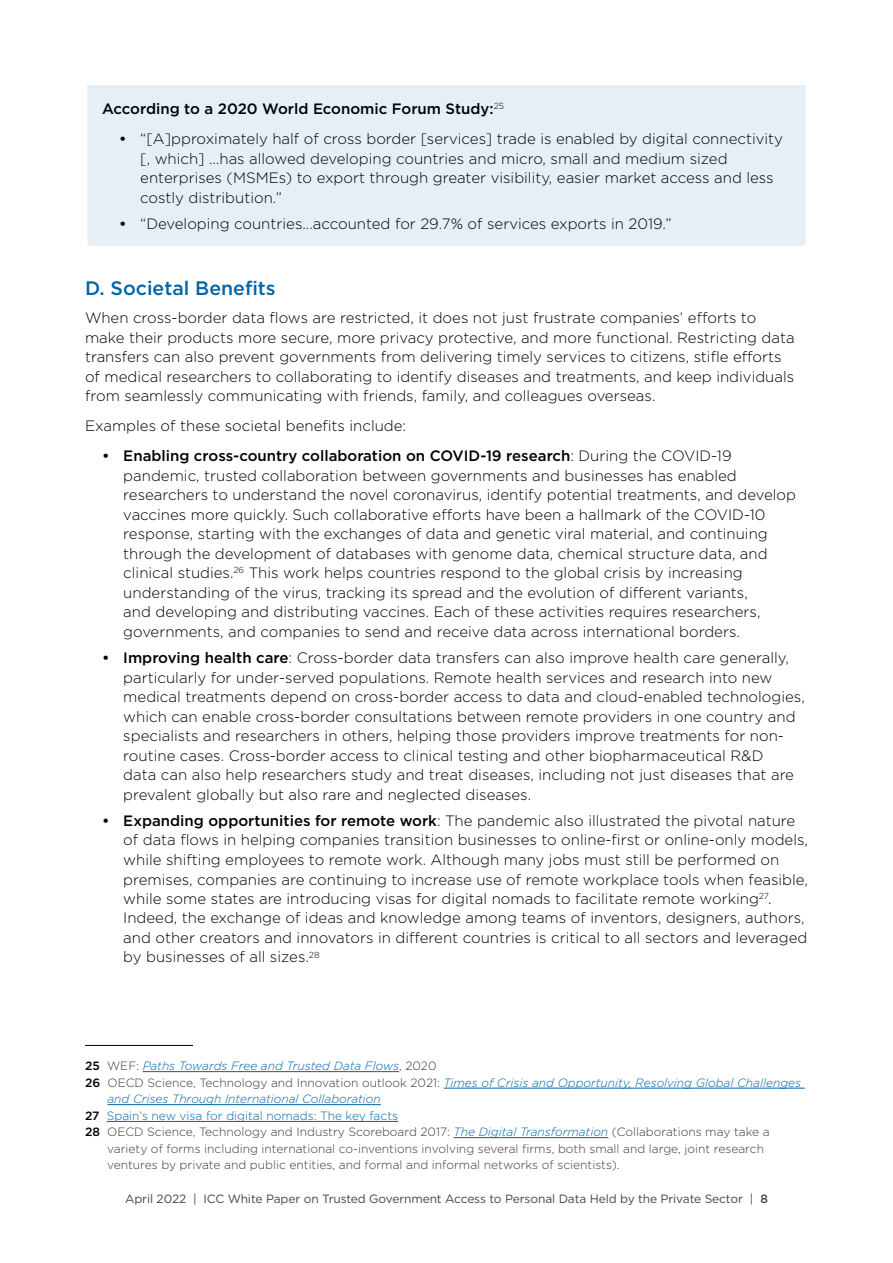
<style>
.page{position:relative;width:893px;height:1263px;background:#fff}
.page>*{position:absolute;margin:0;border:0;box-sizing:border-box;transform-origin:0 0}
.t1{font:500 19.5px "Gotham";color:#0064a8}
.t2{font:300 15px/19.5px "Gotham";color:#000}
.t3{font:500 15px "Gotham";color:#000}
.t4{font:300 12px "Gotham";color:#363a3c}
.t5{font:italic 300 12px "Gotham";color:#0064a8}
.t6{font:12px "Gotham";letter-spacing:-.01em;color:#444648}
.t7{font:300 12px "Gotham";color:#0064a8}
.s1{font-weight:500}
.s2{font-weight:500;font-style:normal;color:#000}
.s3{font-style:normal;color:#363a3c}
.s4{font-weight:500;color:#000}
.s5{font-style:italic;color:#0064a8}
</style>
<div class="page">
<hr style="left:85px;top:1045px;width:108px;height:1px;background:#000">
<hr style="left:143px;top:1071px;width:256px;height:1px;background:#0064a8">
<hr style="left:444px;top:1088px;width:361px;height:1px;background:#0064a8">
<hr style="left:107px;top:1104px;width:274px;height:1px;background:#0064a8">
<hr style="left:107px;top:1121px;width:291px;height:1px;background:#0064a8">
<hr style="left:454px;top:1137px;width:154px;height:1px;background:#0064a8">
<div style="left:87px;top:85px;width:719px;height:161px;background:#e6eff6"></div>
<p class="t3" style="left:102px;top:99px;width:404px">According to a 2020 World Economic Forum Study:<sup>25</sup></p>
<p class="t2" style="left:140px;top:129px;width:644px;text-indent:-21px"><span class="s1">•</span> “[A]pproximately half of cross border [services] trade is enabled by digital connectivity [, which] …has allowed developing countries and micro, small and medium sized enterprises (MSMEs) to export through greater visibility, easier market access and less costly distribution.”</p>
<p class="t2" style="left:119px;top:214px;width:554px"><span class="s1">•</span> “Developing countries...accounted for 29.7% of services exports in 2019.”</p>
<h1 class="t1" style="left:85px;top:275px;width:192px">D. Societal Benefits</h1>
<p class="t2" style="left:85px;top:308px;width:711px">When cross-border data flows are restricted, it does not just frustrate companies’ efforts to make their products more secure, more privacy protective, and more functional. Restricting data transfers can also prevent governments from delivering timely services to citizens, stifle efforts of medical researchers to collaborating to identify diseases and treatments, and keep individuals from seamlessly communicating with friends, family, and colleagues overseas.</p>
<p class="t2" style="left:85px;top:416px;width:323px">Examples of these societal benefits include:</p>
<p class="t2" style="left:123px;top:446px;width:674px;text-indent:-21px"><span class="s1">• Enabling cross-country collaboration on COVID-19 research</span>: During the COVID-19 pandemic, trusted collaboration between governments and businesses has enabled researchers to understand the novel coronavirus, identify potential treatments, and develop vaccines more quickly. Such collaborative efforts have been a hallmark of the COVID-10 response, starting with the exchanges of data and genetic viral material, and continuing through the development of databases with genome data, chemical structure data, and clinical studies.<sup>26</sup> This work helps countries respond to the global crisis by increasing understanding of the virus, tracking its spread and the evolution of different variants,<br>and developing and distributing vaccines. Each of these activities requires researchers, governments, and companies to send and receive data across international borders.</p>
<p class="t2" style="left:123px;top:648px;width:683px;text-indent:-21px"><span class="s1">• Improving health care</span>: Cross-border data transfers can also improve health care generally, particularly for under-served populations. Remote health services and research into new medical treatments depend on cross-border access to data and cloud-enabled technologies, which can enable cross-border consultations between remote providers in one country and specialists and researchers in others, helping those providers improve treatments for non&shy;routine cases. Cross-border access to clinical testing and other biopharmaceutical R&amp;D<br>data can also help researchers study and treat diseases, including not just diseases that are prevalent globally but also rare and neglected diseases.</p>
<p class="t2" style="left:123px;top:810px;width:686px;text-indent:-21px"><span class="s1">• Expanding opportunities for remote work</span>: The pandemic also illustrated the pivotal nature of data flows in helping companies transition businesses to online-first or online-only models, while shifting employees to remote work. Although many jobs must still be performed on premises, companies are continuing to increase use of remote workplace tools when feasible, while some states are introducing visas for digital nomads to facilitate remote working<sup>27</sup>.<br>Indeed, the exchange of ideas and knowledge among teams of inventors, designers, authors, and other creators and innovators in different countries is critical to all sectors and leveraged by businesses of all sizes.<sup>28</sup></p>
<p class="t5" style="left:85px;top:1058px;width:353px"><span class="s2">25</span> <span class="s3">WEF:</span> Paths Towards Free and Trusted Data Flows<span class="s3">, 2020</span></p>
<p class="t5" style="left:85px;top:1075px;width:718px"><span class="s2">26</span> <span class="s3">OECD Science, Technology and Innovation outlook 2021:</span> Times of Crisis and Opportunity, Resolving Global Challenges</p>
<p class="t5" style="left:107px;top:1091px;width:275px">and Crises Through International Collaboration</p>
<p class="t7" style="left:85px;top:1108px;width:315px"><span class="s4">27</span> Spain’s new visa for digital nomads: The key facts</p>
<p class="t4" style="left:85px;top:1124px;width:686px"><span class="s4">28</span> OECD Science, Technology and Industry Scoreboard 2017: <span class="s5">The Digital Transformation</span> (Collaborations may take a</p>
<p class="t4" style="left:107px;top:1141px;width:658px">variety of forms including international co-inventions involving several firms, both small and large, joint research</p>
<p class="t4" style="left:107px;top:1157px;width:514px">ventures by private and public entities, and formal and informal networks of scientists).</p>
<p class="t6" style="left:125px;top:1191px;width:644px">April 2022 | ICC White Paper on Trusted Government Access to Personal Data Held by the Private Sector | <span class="s1">8</span></p>
</div>
